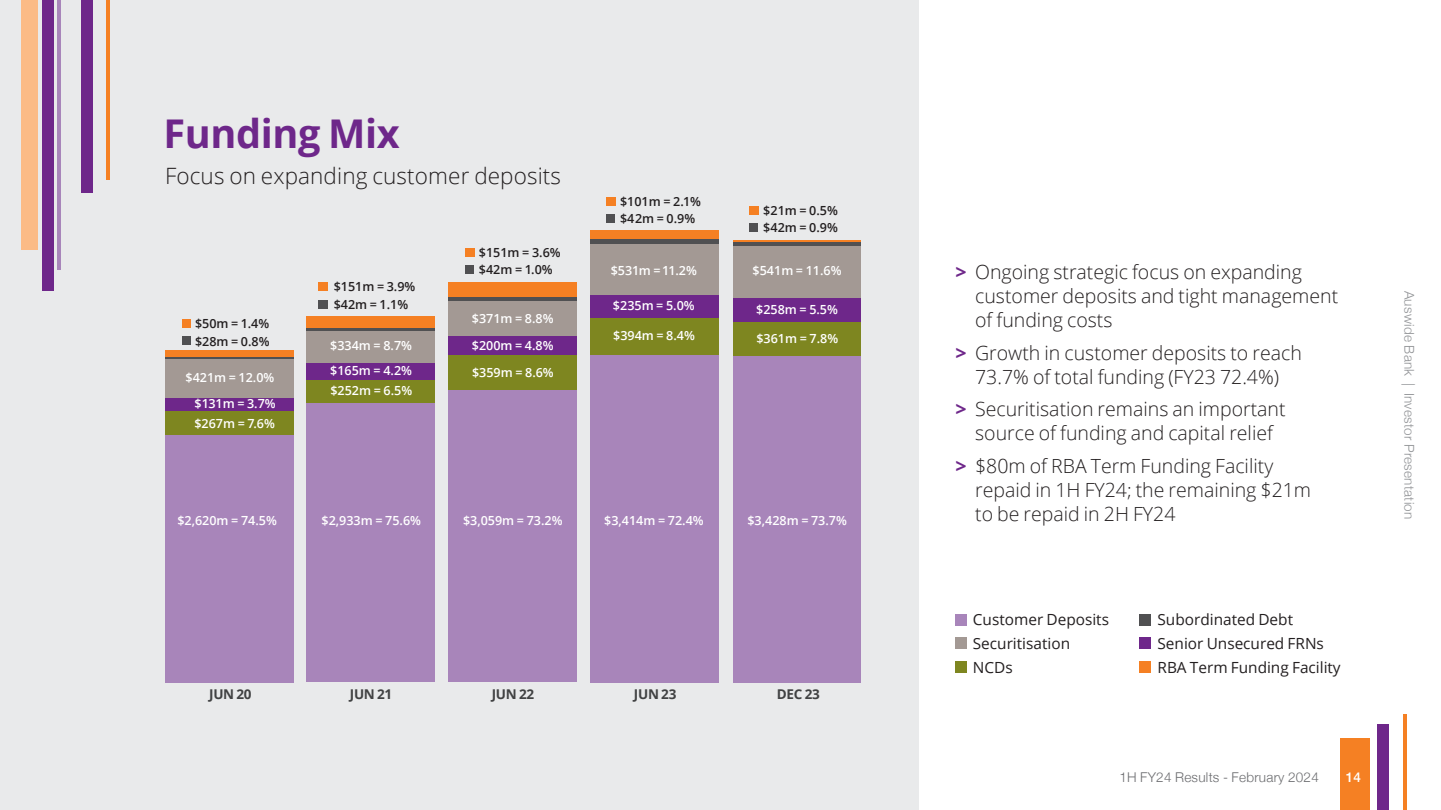
<style>
.page{position:relative;width:1441px;height:810px;background:#fff}
.page>*{position:absolute;margin:0;border:0;box-sizing:border-box;transform-origin:0 0}
.t1{font:700 39.6px "Open Sans";letter-spacing:-.01em;color:#6e278a}
.t2{font:300 22.5px "Open Sans";letter-spacing:.005em;color:#231f20}
.t3{font:300 19.5px/24px "Open Sans";color:#231f20}
.t4{font:15.3px/23.9px "Open Sans";color:#231f20}
.t5{font:300 13.5px "Helvetica Neue";letter-spacing:.02em;color:#939598}
.t6{font:300 13.5px "Helvetica Neue";letter-spacing:.02em;color:#6c6d70}
.t7{font:700 13.5px "Open Sans";letter-spacing:-.02em;color:#414243}
.t8{font:500 13.5px "Helvetica Neue";color:#fff}
.t9{font:600 12.6px/27.2px "Open Sans";color:#fff;text-align:right}
.t10{font:600 12.6px "Open Sans";color:#231f20}
.s1{font-weight:700;color:#6e278a}
</style>
<div class="page">
<div style="left:0;top:0;width:918px;height:810px;background:#e9eaeb"></div>
<div style="left:733px;top:322px;width:128px;height:34px;background:#7e8620"></div>
<div style="left:733px;top:297px;width:128px;height:25px;background:#6e278a"></div>
<div style="left:733px;top:246px;width:128px;height:51px;background:#a39994"></div>
<hr style="left:733px;top:242px;width:128px;height:4px;background:#505052">
<hr style="left:733px;top:240px;width:128px;height:2px;background:#f58023">
<div style="left:733px;top:356px;width:128px;height:326px;background:#a885ba"></div>
<svg style="left:1403px;top:714px;width:3px;height:96px"></svg>
<div style="left:1340px;top:739px;width:29px;height:71px;background:#f58023"></div>
<div style="left:1377px;top:725px;width:12px;height:85px;background:#6e278a"></div>
<div style="left:955px;top:614px;width:12px;height:11px;background:#a885ba"></div>
<div style="left:1139px;top:614px;width:11px;height:11px;background:#505052"></div>
<div style="left:955px;top:637px;width:12px;height:12px;background:#a39994"></div>
<div style="left:1139px;top:637px;width:11px;height:12px;background:#6e278a"></div>
<div style="left:955px;top:661px;width:12px;height:12px;background:#7e8620"></div>
<div style="left:1139px;top:661px;width:11px;height:12px;background:#f58023"></div>
<div style="left:590px;top:317px;width:128px;height:38px;background:#7e8620"></div>
<div style="left:590px;top:295px;width:128px;height:22px;background:#6e278a"></div>
<div style="left:590px;top:244px;width:128px;height:51px;background:#a39994"></div>
<div style="left:590px;top:230px;width:128px;height:10px;background:#f58023"></div>
<hr style="left:590px;top:240px;width:128px;height:4px;background:#505052">
<div style="left:590px;top:355px;width:128px;height:327px;background:#a885ba"></div>
<div style="left:166px;top:435px;width:128px;height:247px;background:#a885ba"></div>
<div style="left:166px;top:411px;width:128px;height:24px;background:#7e8620"></div>
<div style="left:166px;top:397px;width:128px;height:14px;background:#6e278a"></div>
<div style="left:166px;top:359px;width:128px;height:38px;background:#a39994"></div>
<hr style="left:166px;top:357px;width:128px;height:2px;background:#505052">
<div style="left:166px;top:350px;width:128px;height:7px;background:#f58023"></div>
<div style="left:182px;top:336px;width:9px;height:9px;background:#505052"></div>
<div style="left:182px;top:319px;width:9px;height:9px;background:#f58023"></div>
<div style="left:307px;top:403px;width:128px;height:279px;background:#a885ba"></div>
<div style="left:307px;top:380px;width:128px;height:23px;background:#7e8620"></div>
<div style="left:307px;top:363px;width:128px;height:17px;background:#6e278a"></div>
<div style="left:307px;top:330px;width:128px;height:33px;background:#a39994"></div>
<hr style="left:307px;top:328px;width:128px;height:2px;background:#505052">
<div style="left:307px;top:316px;width:128px;height:12px;background:#f58023"></div>
<div style="left:318px;top:300px;width:10px;height:9px;background:#505052"></div>
<div style="left:318px;top:283px;width:10px;height:8px;background:#f58023"></div>
<div style="left:465px;top:265px;width:8px;height:9px;background:#505052"></div>
<div style="left:465px;top:248px;width:9px;height:9px;background:#f58023"></div>
<div style="left:448px;top:389px;width:128px;height:293px;background:#a885ba"></div>
<div style="left:448px;top:355px;width:128px;height:34px;background:#7e8620"></div>
<div style="left:448px;top:336px;width:128px;height:19px;background:#6e278a"></div>
<div style="left:448px;top:300px;width:128px;height:36px;background:#a39994"></div>
<svg style="left:448px;top:296px;width:128px;height:4px"></svg>
<div style="left:448px;top:282px;width:128px;height:14px;background:#f58023"></div>
<div style="left:606px;top:214px;width:8px;height:9px;background:#505052"></div>
<div style="left:749px;top:223px;width:8px;height:9px;background:#505052"></div>
<div style="left:606px;top:197px;width:9px;height:8px;background:#f58023"></div>
<div style="left:749px;top:206px;width:9px;height:8px;background:#f58023"></div>
<div style="left:21px;top:0;width:17px;height:250px;background:#fbbb86"></div>
<div style="left:81px;top:0;width:12px;height:193px;background:#6e278a"></div>
<div style="left:43px;top:0;width:11px;height:291px;background:#6e278a"></div>
<hr style="left:106px;top:0;width:4px;height:179px;background:#f58023">
<hr style="left:57px;top:0;width:4px;height:269px;background:#a885ba">
<h1 class="t1" style="left:164px;top:105px;width:237px">Funding Mix</h1>
<p class="t2" style="left:165px;top:160px;width:397px">Focus on expanding customer deposits</p>
<p class="t10" style="left:479px;top:243px;width:83px">$151m = 3.6%</p>
<p class="t10" style="left:195px;top:315px;width:76px">$50m = 1.4%</p>
<p class="t10" style="left:195px;top:333px;width:76px">$28m = 0.8%</p>
<p class="t9" style="left:185px;top:365px;width:92px;line-height:25.7px">$421m = 12.0% $131m = 3.7%</p>
<p class="t9" style="left:194px;top:409px;width:82px">$267m = 7.6%</p>
<p class="t9" style="left:177px;top:506px;width:101px">$2,620m = 74.5%</p>
<p class="t10" style="left:333px;top:278px;width:83px">$151m = 3.9%</p>
<p class="t10" style="left:333px;top:296px;width:76px">$42m = 1.1%</p>
<p class="t9" style="left:330px;top:332px;width:83px;line-height:25.3px;text-align:left">$334m = 8.7% $165m = 4.2%</p>
<p class="t9" style="left:330px;top:377px;width:83px">$252m = 6.5%</p>
<p class="t10" style="left:479px;top:261px;width:75px">$42m = 1.0%</p>
<p class="t9" style="left:472px;top:304px;width:83px;text-align:justify">$371m = 8.8% $200m = 4.8% $359m = 8.6%</p>
<p class="t9" style="left:321px;top:506px;width:101px">$2,933m = 75.6%</p>
<p class="t9" style="left:463px;top:506px;width:101px">$3,059m = 73.2%</p>
<p class="t10" style="left:620px;top:192px;width:82px">$101m = 2.1%</p>
<p class="t10" style="left:620px;top:210px;width:77px">$42m = 0.9%</p>
<p class="t10" style="left:763px;top:201px;width:76px">$21m = 0.5%</p>
<p class="t10" style="left:763px;top:219px;width:76px">$42m = 0.9%</p>
<p class="t9" style="left:610px;top:257px;width:88px">$531m = 11.2%</p>
<p class="t9" style="left:752px;top:257px;width:90px">$541m = 11.6%</p>
<p class="t9" style="left:613px;top:292px;width:83px">$235m = 5.0%</p>
<p class="t9" style="left:756px;top:296px;width:83px">$258m = 5.5%</p>
<p class="t9" style="left:613px;top:322px;width:83px">$394m = 8.4%</p>
<p class="t9" style="left:756px;top:325px;width:83px">$361m = 7.8%</p>
<p class="t9" style="left:604px;top:506px;width:101px">$3,414m = 72.4%</p>
<p class="t9" style="left:747px;top:506px;width:101px">$3,428m = 73.7%</p>
<p class="t7" style="left:209px;top:685px;width:44px">JUN 20</p>
<p class="t7" style="left:350px;top:685px;width:44px">JUN 21</p>
<p class="t7" style="left:491px;top:685px;width:44px">JUN 22</p>
<p class="t7" style="left:634px;top:685px;width:44px">JUN 23</p>
<p class="t7" style="left:776px;top:685px;width:45px">DEC 23</p>
<p class="t3" style="left:975px;top:260px;width:364px;text-indent:-20px"><span class="s1">&gt;</span> Ongoing strategic focus on expanding customer deposits and tight management of funding costs</p>
<p class="t3" style="left:955px;top:340px;width:348px;text-align:center"><span class="s1">&gt;</span> Growth in customer deposits to reach<br>73.7% of total funding (FY23 72.4%)</p>
<p class="t3" style="left:955px;top:397px;width:331px;text-align:center"><span class="s1">&gt;</span> Securitisation remains an important source of funding and capital relief</p>
<p class="t3" style="left:975px;top:453px;width:337px;text-indent:-20px"><span class="s1">&gt;</span> $80m of RBA Term Funding Facility repaid in 1H FY24; the remaining $21m to be repaid in 2H FY24</p>
<p class="t4" style="left:972px;top:608px;width:138px">Customer Deposits<br>Securitisation<br>NCDs</p>
<p class="t4" style="left:1157px;top:608px;width:185px">Subordinated Debt<br>Senior Unsecured FRNs<br>RBA Term Funding Facility</p>
<p class="t6" style="left:1119px;top:766px;width:201px">1H FY24 Results - February 2024</p>
<p class="t8" style="left:1345px;top:766px;width:17px">14</p>
<p class="t5" style="left:1419px;top:291px;width:230px;rotate:90deg">Auswide Bank | Investor Presentation</p>
</div>
